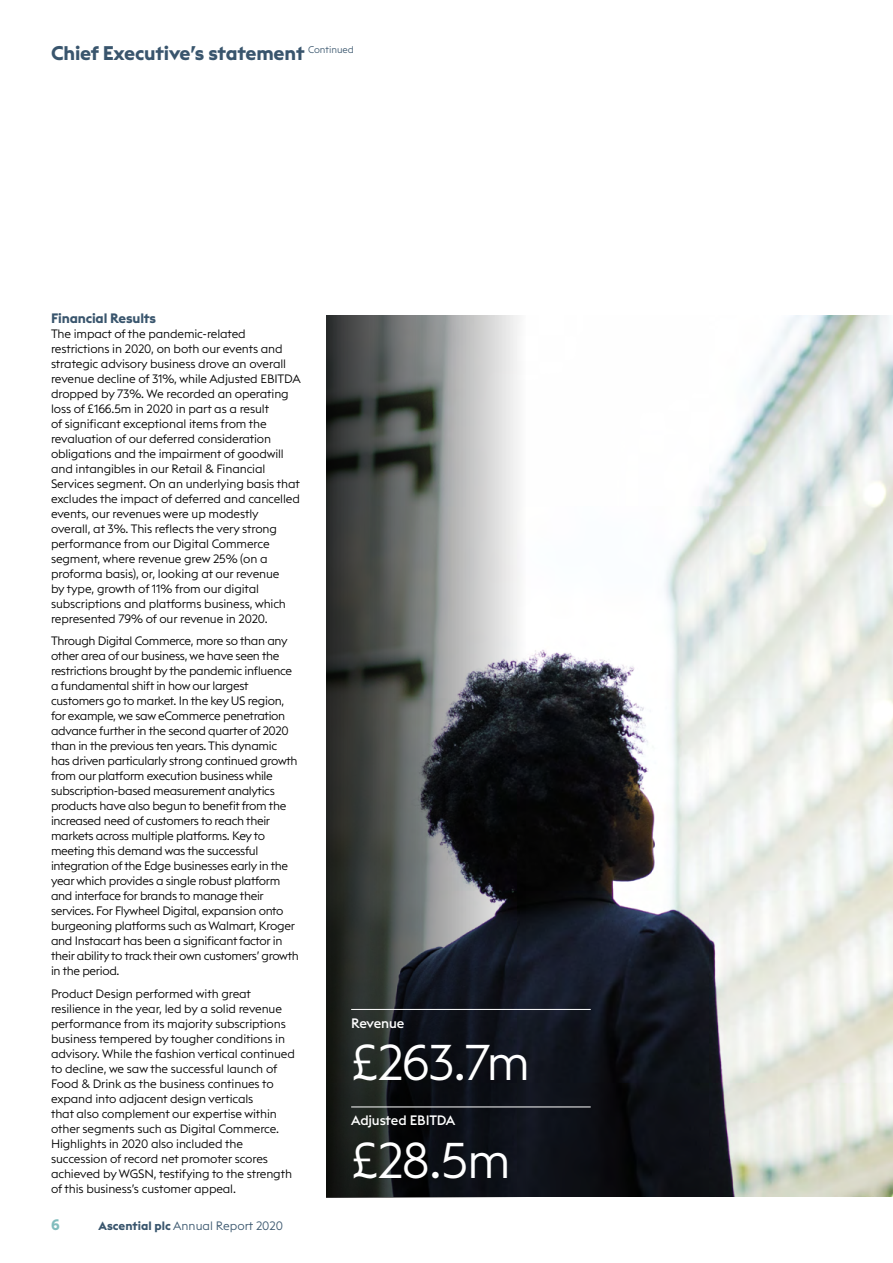
<style>
.page{position:relative;width:893px;height:1263px;background:#fff}
.page>*{position:absolute;margin:0;border:0;box-sizing:border-box;transform-origin:0 0}
.t1{font:300 49.5px "Euclid Triangle";color:#fff}
.t2{font:700 19.5px "Euclid Triangle";letter-spacing:-.01em;color:#39556d}
.t3{font:700 15px "Euclid Triangle";color:#82bdbe}
.t4{font:500 13.5px "Euclid Triangle";letter-spacing:-.015em;color:#fff}
.t5{font:700 13.5px "Euclid Triangle";letter-spacing:-.01em;color:#39556d}
.t6{font:300 12px/15px "Euclid Triangle";letter-spacing:-.015em;color:#000}
.t7{font:300 12px "Euclid Triangle";color:#39556d}
.s1{font-weight:700}
</style>
<div class="page">
<img style="left:526px;top:315px;width:367px;height:881px">
<svg style="left:327px;top:315px;width:199px;height:882px;background:#505253"></svg>
<hr style="left:351px;top:1009px;width:240px;height:1px;background:#fff">
<hr style="left:351px;top:1107px;width:240px;height:1px;background:#fff">
<h2 class="t2" style="left:51px;top:41px;width:304px">Chief Executive’s statement <sup>Continued</sup></h2>
<p class="t5" style="left:51px;top:309px;width:107px">Financial Results</p>
<p class="t6" style="left:51px;top:326px;width:251px">The impact of the pandemic-related restrictions in 2020, on both our events and strategic advisory business drove an overall revenue decline of 31%, while Adjusted EBITDA dropped by 73%. We recorded an operating loss of £166.5m in 2020 in part as a result<br>of significant exceptional items from the revaluation of our deferred consideration obligations and the impairment of goodwill and intangibles in our Retail &amp; Financial Services segment. On an underlying basis that excludes the impact of deferred and cancelled events, our revenues were up modestly overall, at 3%. This reflects the very strong performance from our Digital Commerce segment, where revenue grew 25% (on a proforma basis), or, looking at our revenue<br>by type, growth of 11% from our digital subscriptions and platforms business, which represented 79% of our revenue in 2020.</p>
<p class="t6" style="left:51px;top:633px;width:249px">Through Digital Commerce, more so than any other area of our business, we have seen the restrictions brought by the pandemic influence a fundamental shift in how our largest customers go to market. In the key US region, for example, we saw eCommerce penetration advance further in the second quarter of 2020 than in the previous ten years. This dynamic has driven particularly strong continued growth from our platform execution business while subscription-based measurement analytics products have also begun to benefit from the increased need of customers to reach their markets across multiple platforms. Key to meeting this demand was the successful integration of the Edge businesses early in the year which provides a single robust platform and interface for brands to manage their services. For Flywheel Digital, expansion onto burgeoning platforms such as Walmart, Kroger and Instacart has been a significant factor in their ability to track their own customers’ growth in the period.</p>
<p class="t6" style="left:51px;top:986px;width:245px">Product Design performed with great resilience in the year, led by a solid revenue performance from its majority subscriptions business tempered by tougher conditions in advisory. While the fashion vertical continued to decline, we saw the successful launch of Food &amp; Drink as the business continues to expand into adjacent design verticals<br>that also complement our expertise within other segments such as Digital Commerce.<br>Highlights in 2020 also included the succession of record net promoter scores achieved by WGSN, testifying to the strength of this business’s customer appeal.</p>
<p class="t3" style="left:51px;top:1215px;width:10px">6</p>
<p class="t7" style="left:99px;top:1218px;width:186px"><span class="s1">Ascential plc</span> Annual Report 2020</p>
<p class="t4" style="left:351px;top:1014px;width:55px">Revenue</p>
<h1 class="t1" style="left:351px;top:1031px;width:181px">£263.7m</h1>
<p class="t4" style="left:351px;top:1112px;width:106px">Adjusted EBITDA</p>
<h1 class="t1" style="left:351px;top:1128px;width:161px">£28.5m</h1>
</div>
